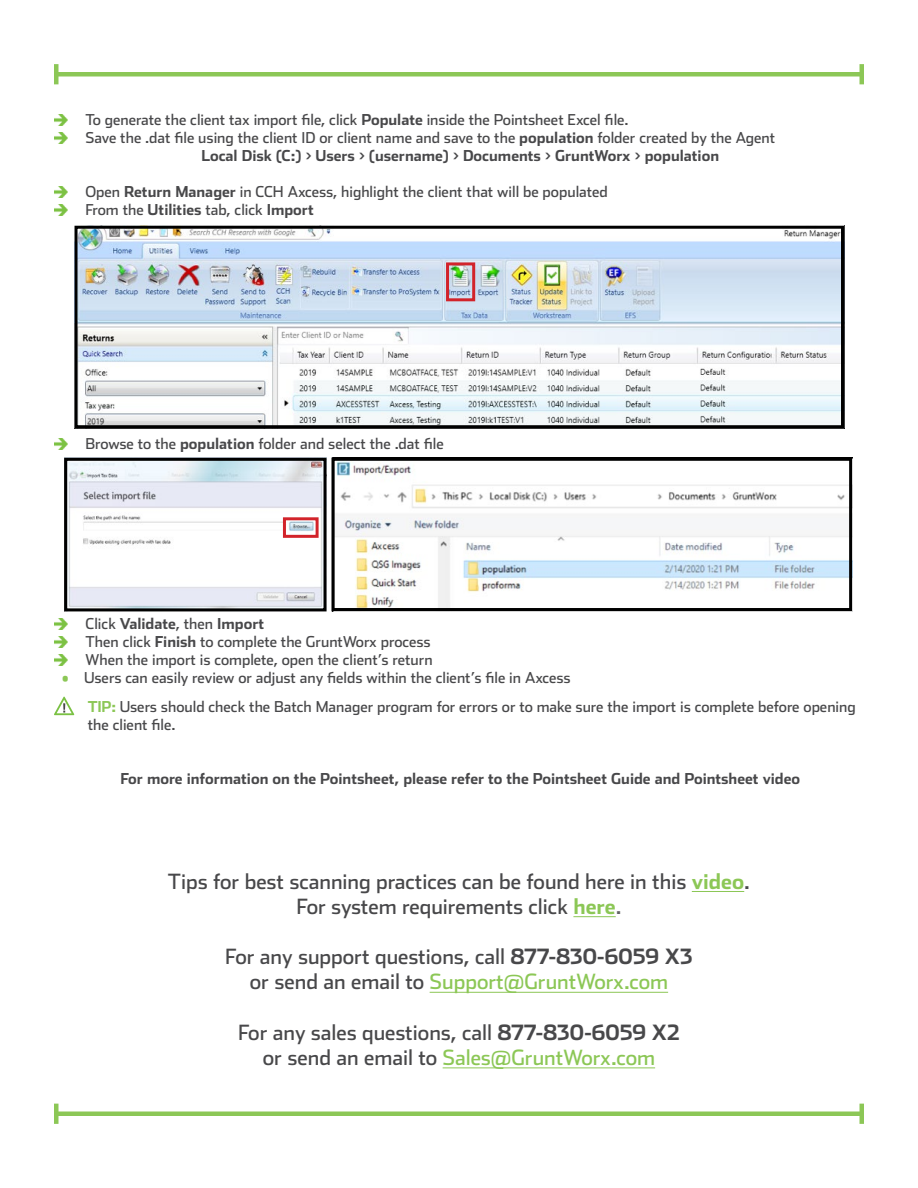
<style>
.page{position:relative;width:918px;height:1188px;background:#fff}
.page>*{position:absolute;margin:0;border:0;box-sizing:border-box;transform-origin:0 0}
.Contact__P{font:21px/25.2px "Stainless";color:#48484a;text-align:center}
.P__P{font:15px/18px "Stainless";color:#48484a}
.P__P-2{font:700 15px "Stainless";color:#48484a}
.s1{font-weight:700}
.s2{font-weight:400}
.s3{color:#8cc756}
.s4{font-weight:700;color:#8cc756}
.s5{color:#616265}
</style>
<div class="page">
<hr style="left:56px;top:1112px;width:806px;height:4px;background:#8cc756">
<hr style="left:54px;top:1104px;width:4px;height:20px;background:#8cc756">
<hr style="left:860px;top:1104px;width:4px;height:20px;background:#8cc756">
<hr style="left:56px;top:72px;width:806px;height:4px;background:#8cc756">
<hr style="left:54px;top:64px;width:4px;height:20px;background:#8cc756">
<hr style="left:860px;top:64px;width:4px;height:20px;background:#8cc756">
<svg style="left:54px;top:114px;width:13px;height:11px"></svg>
<svg style="left:54px;top:132px;width:13px;height:11px"></svg>
<svg style="left:54px;top:186px;width:13px;height:11px"></svg>
<svg style="left:54px;top:204px;width:13px;height:11px"></svg>
<svg style="left:54px;top:438px;width:13px;height:11px"></svg>
<svg style="left:54px;top:618px;width:13px;height:11px"></svg>
<svg style="left:54px;top:636px;width:13px;height:11px"></svg>
<svg style="left:54px;top:654px;width:13px;height:11px"></svg>
<hr style="left:692px;top:891px;width:52px;height:1px;background:#8cc756">
<hr style="left:573px;top:916px;width:43px;height:1px;background:#8cc756">
<hr style="left:430px;top:992px;width:238px;height:1px;background:#8cc756">
<hr style="left:443px;top:1068px;width:212px;height:1px;background:#8cc756">
<img style="left:79px;top:230px;width:761px;height:194px">
<div style="left:75px;top:226px;width:769px;height:202px;border:3px solid #000"></div>
<img style="left:68px;top:462px;width:255px;height:145px">
<div style="left:64px;top:458px;width:263px;height:153px;border:3px solid #000"></div>
<img style="left:336px;top:462px;width:512px;height:145px">
<div style="left:332px;top:458px;width:520px;height:153px;border:3px solid #000"></div>
<div style="left:446px;top:262px;width:29px;height:39px;border:3px solid #d2232a"></div>
<div style="left:283px;top:517px;width:36px;height:21px;border:3px solid #d2232a"></div>
<svg style="left:54px;top:696px;width:20px;height:19px"></svg>
<p class="P__P" style="left:85px;top:111px;width:545px">To generate the client tax import file, click <span class="s1">Populate</span> inside the Pointsheet Excel file.</p>
<p class="P__P" style="left:85px;top:129px;width:691px">Save the .dat file using the client ID or client name and save to the <span class="s1">population</span> folder created by the Agent</p>
<p class="P__P-2" style="left:202px;top:147px;width:519px">Local Disk (C:) &gt; Users &gt; (username) &gt; Documents &gt; GruntWorx &gt; population</p>
<p class="P__P" style="left:85px;top:183px;width:524px">Open <span class="s1">Return Manager</span> in CCH Axcess, highlight the client that will be populated</p>
<p class="P__P" style="left:85px;top:201px;width:230px">From the <span class="s1">Utilities</span> tab, click <span class="s1">Import</span></p>
<p class="P__P" style="left:85px;top:435px;width:360px">Browse to the <span class="s1">population</span> folder and select the .dat file</p>
<p class="P__P-2" style="left:85px;top:615px;width:180px"><span class="s2">Click</span> Validate<span class="s2">, then</span> Import</p>
<p class="P__P" style="left:85px;top:633px;width:347px">Then click <span class="s1">Finish</span> to complete the GruntWorx process</p>
<p class="P__P" style="left:85px;top:651px;width:349px">When the import is complete, open the client’s return</p>
<p class="P__P" style="left:62px;top:669px;width:510px"><span class="s3">•</span> Users can easily review or adjust any fields within the client’s file in Axcess</p>
<p class="P__P" style="left:88px;top:697px;width:770px"><span class="s4">TIP:</span> Users should check the Batch Manager program for errors or to make sure the import is complete before opening the client file.</p>
<p class="P__P-2" style="left:121px;top:769px;width:681px">For more information on the Pointsheet, please refer to the Pointsheet Guide and Pointsheet video</p>
<p class="Contact__P" style="left:168px;top:868px;width:584px">Tips for best scanning practices can be found here in this <span class="s4">video</span>.</p>
<p class="Contact__P" style="left:296px;top:893px;width:327px">For system requirements click <span class="s4">here</span><span class="s5">.</span></p>
<p class="Contact__P" style="left:225px;top:944px;width:469px">For any support questions, call <span class="s1">877-830-6059 X3 </span>or send an email to <span class="s3">Support@GruntWorx.com</span></p>
<p class="Contact__P" style="left:238px;top:1019px;width:443px">For any sales questions, call <span class="s1">877-830-6059 X2 </span>or send an email to <span class="s3">Sales@GruntWorx.com</span></p>
</div>
